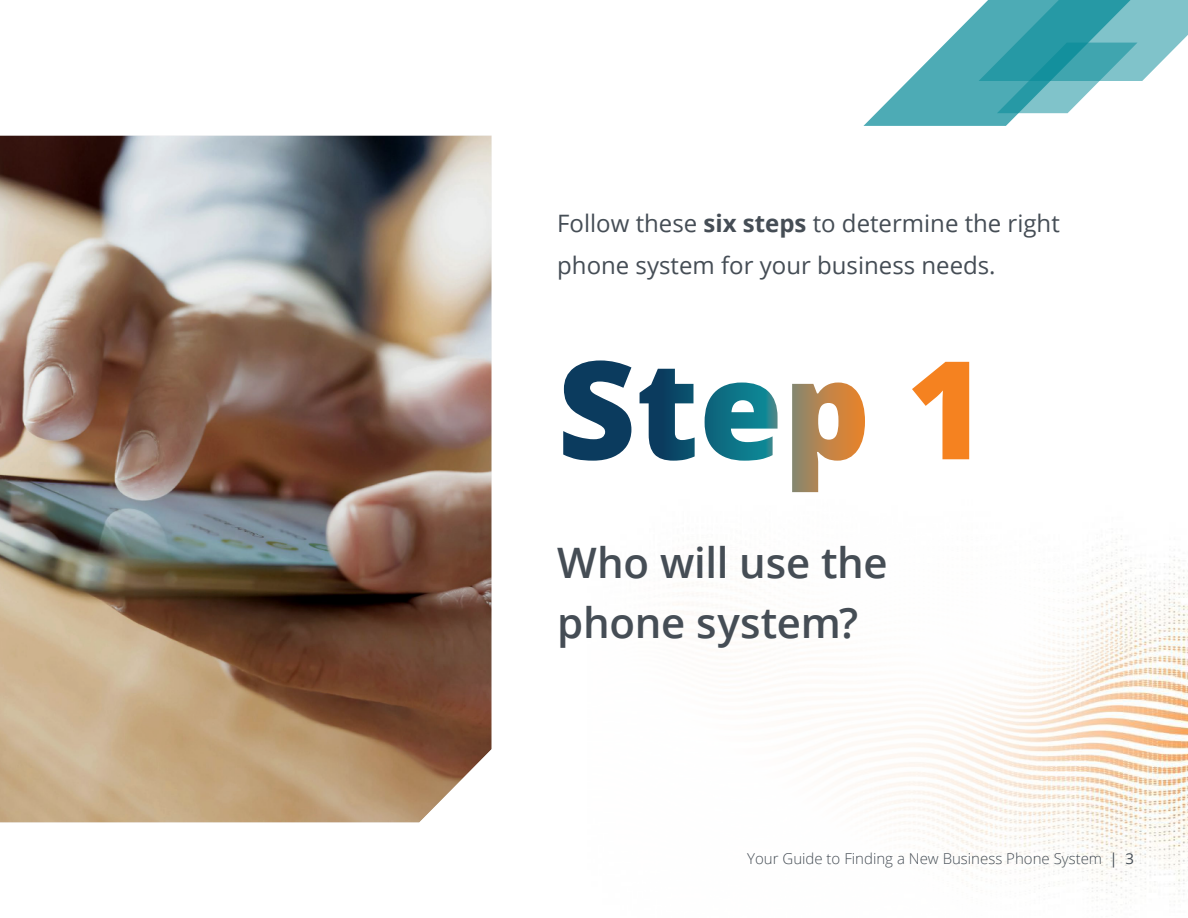
<style>
.page{position:relative;width:1188px;height:918px;background:#fff}
.page>*{position:absolute;margin:0;border:0;box-sizing:border-box;transform-origin:0 0}
.t1{font:600 42px/60px "Open Sans";letter-spacing:-.005em;color:#454d55}
.t2{font:24px/42px "Open Sans";color:#454d55}
.t3{font:300 15px "Open Sans";color:#454d55}
.s1{font-weight:700}
.s2{font-weight:400}
</style>
<div class="page">
<svg style="left:863px;top:0;width:325px;height:126px"></svg>
<svg style="left:657px;top:364px;width:531px;height:539px"></svg>
<div style="left:894px;top:509px;width:227px;height:226px;background:#fff;border-radius:50%"></div>
<img style="left:0;top:135px;width:492px;height:688px">
<img style="left:563px;top:360px;width:68px;height:101px">
<img style="left:640px;top:369px;width:55px;height:92px">
<img style="left:705px;top:383px;width:73px;height:78px">
<img style="left:792px;top:383px;width:73px;height:109px">
<img style="left:912px;top:362px;width:57px;height:97px">
<p class="t2" style="left:557px;top:202px;width:504px">Follow these <span class="s1">six steps</span> to determine the right phone system for your business needs.</p>
<h1 class="t1" style="left:557px;top:537px;width:332px">Who will use the phone system?</h1>
<p class="t3" style="left:747px;top:853px;width:388px">Your Guide to Finding a New Business Phone System <span class="s2">| 3</span></p>
</div>
